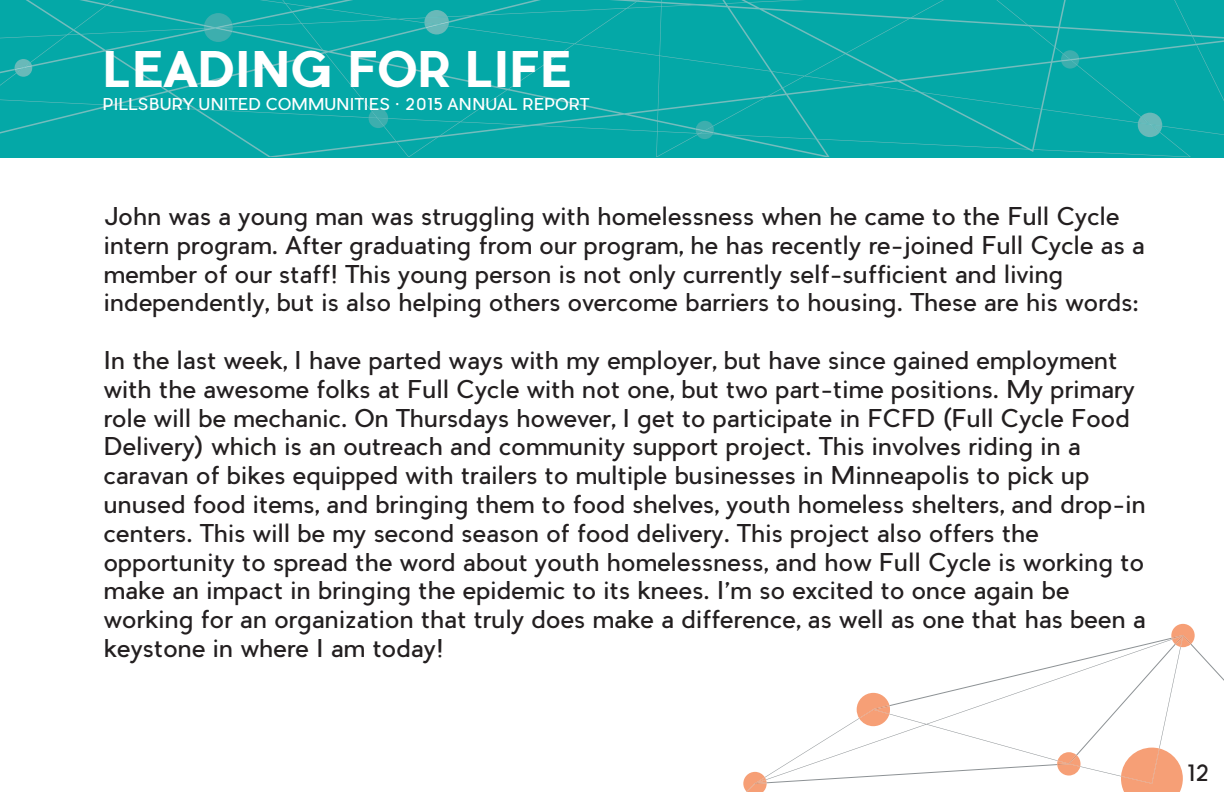
<style>
.page{position:relative;width:1224px;height:792px;background:#fff}
.page>*{position:absolute;margin:0;border:0;box-sizing:border-box;transform-origin:0 0}
.t1{font:700 48px "Pier Sans";color:#fff}
.t2{font:24px/28.8px "Pier Sans";color:#231f20}
.t3{font:22px "Pier Sans";color:#231f20}
.t4{font:16px "Pier Sans";color:#fff}
</style>
<div class="page">
<svg style="left:743px;top:624px;width:481px;height:168px"></svg>
<div style="left:0;top:0;width:1224px;height:157px;background:#04a8a7"></div>
<svg style="left:73px;top:0;width:1124px;height:150px;background:#08a8a7"></svg>
<svg style="left:424px;top:10px;width:25px;height:25px"></svg>
<svg style="left:1061px;top:50px;width:18px;height:19px"></svg>
<svg style="left:14px;top:59px;width:19px;height:18px"></svg>
<svg style="left:696px;top:121px;width:18px;height:18px"></svg>
<svg style="left:1137px;top:113px;width:25px;height:24px"></svg>
<svg style="left:204px;top:13px;width:29px;height:29px"></svg>
<svg style="left:368px;top:108px;width:20px;height:20px"></svg>
<h1 class="t1" style="left:104px;top:39px;width:471px">LEADING FOR LIFE</h1>
<p class="t4" style="left:103px;top:94px;width:488px">PILLSBURY UNITED COMMUNITIES • 2015 ANNUAL REPORT</p>
<p class="t2" style="left:104px;top:202px;width:1043px">John was a young man was struggling with homelessness when he came to the Full Cycle intern program. After graduating from our program, he has recently re-joined Full Cycle as a member of our staff! This young person is not only currently self-sufficient and living independently, but is also helping others overcome barriers to housing. These are his words:</p>
<p class="t2" style="left:104px;top:346px;width:1044px">In the last week, I have parted ways with my employer, but have since gained employment with the awesome folks at Full Cycle with not one, but two part-time positions. My primary role will be mechanic. On Thursdays however, I get to participate in FCFD (Full Cycle Food Delivery) which is an outreach and community support project. This involves riding in a caravan of bikes equipped with trailers to multiple businesses in Minneapolis to pick up unused food items, and bringing them to food shelves, youth homeless shelters, and drop-in centers. This will be my second season of food delivery. This project also offers the opportunity to spread the word about youth homelessness, and how Full Cycle is working to make an impact in bringing the epidemic to its knees. I'm so excited to once again be working for an organization that truly does make a difference, as well as one that has been a keystone in where I am today!</p>
<p class="t3" style="left:1186px;top:759px;width:24px">12</p>
</div>
